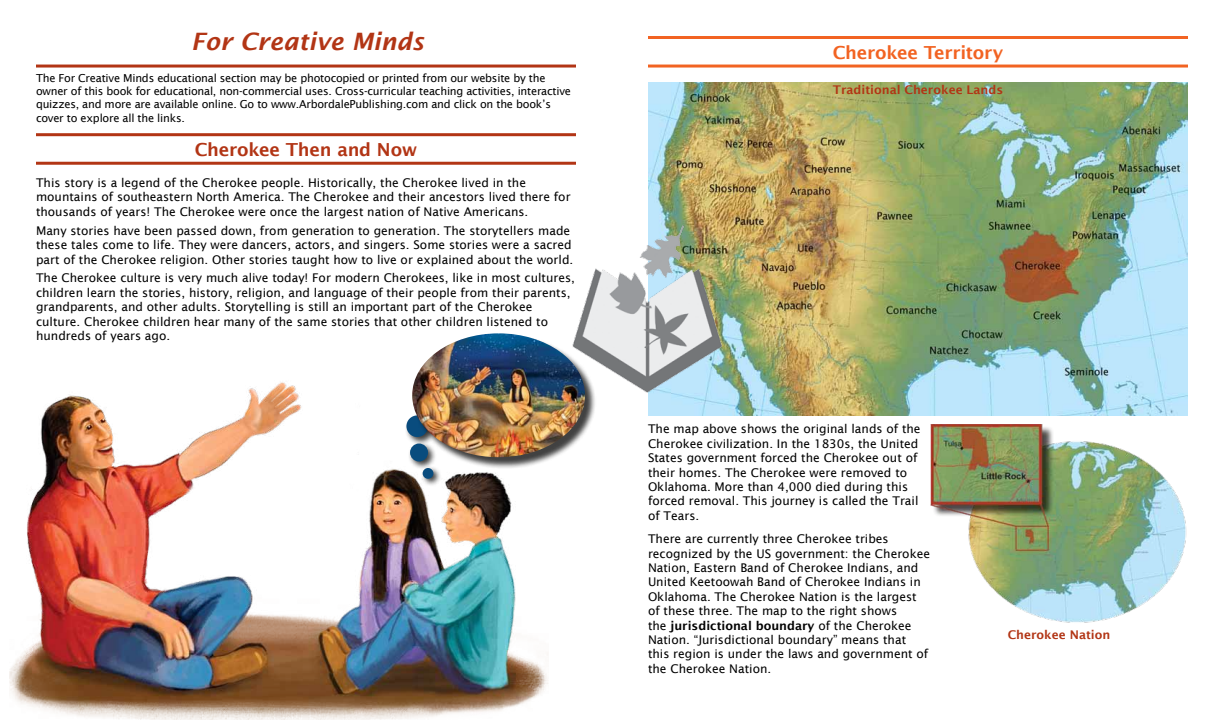
<style>
.page{position:relative;width:1224px;height:720px;background:#fff}
.page>*{position:absolute;margin:0;border:0;box-sizing:border-box;transform-origin:0 0}
.t1{font:italic 600 24px "Lucida Sans";color:#b23515}
.t2{font:600 18px "Lucida Sans";letter-spacing:-.01em;color:#b23515}
.t3{font:600 18px "Lucida Sans";letter-spacing:-.015em;color:#f26322}
.t4{font:12px/14.4px "Lucida Sans";color:#000}
.t5{font:600 12px "Lucida Sans";color:#b23515}
.t6{font:11px/13.2px "Lucida Sans";letter-spacing:-.02em;color:#000}
.s1{font-weight:600}
</style>
<div class="page">
<img style="left:648px;top:83px;width:540px;height:332px">
<img style="left:931px;top:424px;width:256px;height:199px">
<img style="left:9px;top:382px;width:539px;height:338px">
<div style="left:404px;top:413px;width:33px;height:33px;background:#000;opacity:.75"></div>
<svg style="left:406px;top:415px;width:22px;height:22px"></svg>
<div style="left:413px;top:334px;width:184px;height:135px;background:#000;opacity:.75"></div>
<img style="left:412px;top:333px;width:173px;height:124px">
<div style="left:408px;top:442px;width:29px;height:28px;background:#000;opacity:.75"></div>
<div style="left:410px;top:444px;width:18px;height:18px;background:#094c7e;border-radius:50%"></div>
<div style="left:421px;top:466px;width:21px;height:21px;background:#000;opacity:.75"></div>
<div style="left:423px;top:468px;width:10px;height:11px;background:#094c7e;border-radius:50%"></div>
<hr style="left:36px;top:65px;width:540px;height:3px;background:#b23515">
<hr style="left:36px;top:162px;width:540px;height:3px;background:#b23515">
<hr style="left:36px;top:133px;width:540px;height:3px;background:#b23515">
<hr style="left:648px;top:65px;width:540px;height:3px;background:#f26322">
<hr style="left:648px;top:36px;width:540px;height:3px;background:#f26322">
<img style="left:559px;top:212px;width:178px;height:216px">
<h1 class="t1" style="left:191px;top:27px;width:234px">For Creative Minds</h1>
<p class="t6" style="left:36px;top:71px;width:537px">The For Creative Minds educational section may be photocopied or printed from our website by the owner of this book for educational, non-commercial uses. Cross-curricular teaching activities, interactive quizzes, and more are available online. Go to www.ArbordalePublishing.com and click on the book’s cover to explore all the links.</p>
<h2 class="t2" style="left:195px;top:140px;width:224px">Cherokee Then and Now</h2>
<p class="t4" style="left:36px;top:176px;width:536px">This story is a legend of the Cherokee people. Historically, the Cherokee lived in the mountains of southeastern North America. The Cherokee and their ancestors lived there for thousands of years! The Cherokee were once the largest nation of Native Americans.</p>
<p class="t4" style="left:36px;top:223px;width:539px">Many stories have been passed down, from generation to generation. The storytellers made these tales come to life. They were dancers, actors, and singers. Some stories were a sacred part of the Cherokee religion. Other stories taught how to live or explained about the world.</p>
<p class="t4" style="left:36px;top:271px;width:541px">The Cherokee culture is very much alive today! For modern Cherokees, like in most cultures, children learn the stories, history, religion, and language of their people from their parents, grandparents, and other adults. Storytelling is still an important part of the Cherokee culture. Cherokee children hear many of the same stories that other children listened to hundreds of years ago.</p>
<h2 class="t3" style="left:833px;top:42px;width:172px">Cherokee Territory</h2>
<p class="t5" style="left:833px;top:83px;width:172px">Traditional Cherokee Lands</p>
<p class="t4" style="left:648px;top:422px;width:274px">The map above shows the original lands of the Cherokee civilization. In the 1830s, the United States government forced the Cherokee out of their homes. The Cherokee were removed to Oklahoma. More than 4,000 died during this forced removal. This journey is called the Trail of Tears.</p>
<p class="t4" style="left:648px;top:532px;width:284px">There are currently three Cherokee tribes recognized by the US government: the Cherokee Nation, Eastern Band of Cherokee Indians, and United Keetoowah Band of Cherokee Indians in Oklahoma. The Cherokee Nation is the largest of these three. The map to the right shows<br>the <span class="s1">jurisdictional boundary</span> of the Cherokee Nation. “Jurisdictional boundary” means that this region is under the laws and government of the Cherokee Nation.</p>
<p class="t5" style="left:1008px;top:628px;width:104px">Cherokee Nation</p>
</div>
